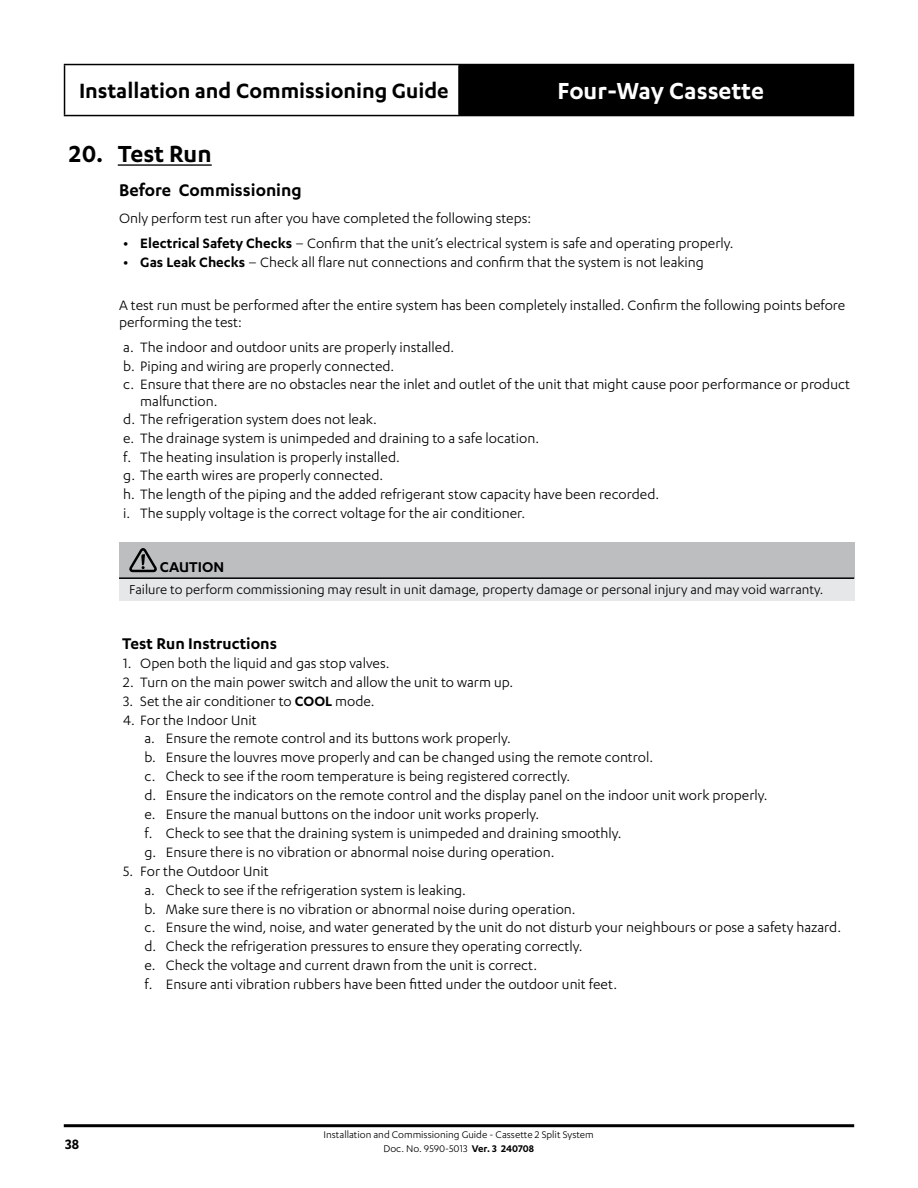
<style>
.page{position:relative;width:918px;height:1188px;background:#fff}
.page>*{position:absolute;margin:0;border:0;box-sizing:border-box;transform-origin:0 0}
.t1{font:600 27px "Karbon";color:#fff}
.t2{font:600 27px "Karbon";color:#000}
.t3{font:600 24px "Karbon";color:#000}
.t4{font:600 19.5px "Karbon";color:#000}
.t5{font:600 18px "Karbon";color:#000}
.t6{font:600 16.5px "Karbon";color:#000}
.t7{font:15.75px/18.9px "Karbon";color:#000}
.t8{font:600 15.75px "Karbon";color:#000}
.t9{font:15px "Karbon";color:#000}
.t10{font:11.25px/13.5px "Karbon";color:#000;text-align:center}
.s1{font-weight:600}
</style>
<div class="page">
<hr style="left:64px;top:1124px;width:790px;height:3px;background:#000">
<div style="left:459px;top:65px;width:394px;height:51px;background:#000"></div>
<hr style="left:64px;top:64px;width:395px;height:1px;background:#000">
<hr style="left:64px;top:65px;width:1px;height:50px;background:#000">
<hr style="left:459px;top:64px;width:395px;height:1px;background:#000">
<hr style="left:458px;top:65px;width:2px;height:50px;background:#000">
<hr style="left:853px;top:65px;width:1px;height:50px;background:#000">
<hr style="left:64px;top:115px;width:395px;height:1px;background:#000">
<hr style="left:459px;top:115px;width:395px;height:1px;background:#000">
<hr style="left:118px;top:164px;width:94px;height:2px;background:#000">
<div style="left:119px;top:542px;width:735px;height:36px;background:#bcbec0"></div>
<div style="left:119px;top:578px;width:735px;height:22px;background:#e6e7e8"></div>
<hr style="left:119px;top:577px;width:735px;height:2px;background:#000">
<svg style="left:129px;top:548px;width:28px;height:25px"></svg>
<h2 class="t3" style="left:79px;top:77px;width:371px">Installation and Commissioning Guide</h2>
<h1 class="t1" style="left:558px;top:76px;width:208px">Four-Way Cassette</h1>
<h1 class="t2" style="left:68px;top:139px;width:145px">20. Test Run</h1>
<p class="t4" style="left:119px;top:179px;width:184px">Before Commissioning</p>
<p class="t7" style="left:119px;top:209px;width:414px">Only perform test run after you have completed the following steps:</p>
<p class="t7" style="left:123px;top:234px;width:612px"><span class="s1">• Electrical Safety Checks</span> – Confirm that the unit’s electrical system is safe and operating properly.</p>
<p class="t7" style="left:123px;top:252px;width:582px"><span class="s1">• Gas Leak Checks</span> – Check all flare nut connections and confirm that the system is not leaking</p>
<p class="t7" style="left:119px;top:297px;width:728px;line-height:16.5px">A test run must be performed after the entire system has been completely installed. Confirm the following points before performing the test:</p>
<p class="t7" style="left:123px;top:337px;width:728px">a. The indoor and outdoor units are properly installed.<br>b. Piping and wiring are properly connected.<br>c. Ensure that there are no obstacles near the inlet and outlet of the unit that might cause poor performance or product</p>
<p class="t7" style="left:123px;top:391px;width:537px;text-indent:17px">malfunction.<br>d. The refrigeration system does not leak.<br>e. The drainage system is unimpeded and draining to a safe location.<br>f. The heating insulation is properly installed.<br>g. The earth wires are properly connected.<br>h. The length of the piping and the added refrigerant stow capacity have been recorded. i. The supply voltage is the correct voltage for the air conditioner.</p>
<p class="t6" style="left:160px;top:558px;width:66px">CAUTION</p>
<p class="t9" style="left:129px;top:582px;width:696px">Failure to perform commissioning may result in unit damage, property damage or personal injury and may void warranty.</p>
<p class="t5" style="left:122px;top:633px;width:156px">Test Run Instructions</p>
<p class="t7" style="left:123px;top:653px;width:268px">1. Open both the liquid and gas stop valves.</p>
<p class="t7" style="left:123px;top:672px;width:391px">2. Turn on the main power switch and allow the unit to warm up.</p>
<p class="t7" style="left:123px;top:691px;width:253px">3. Set the air conditioner to <span class="s1">COOL</span> mode.</p>
<p class="t7" style="left:145px;top:710px;width:625px;text-indent:-21px">4. For the Indoor Unit<br>a. Ensure the remote control and its buttons work properly.<br>b. Ensure the louvres move properly and can be changed using the remote control.<br>c. Check to see if the room temperature is being registered correctly.<br>d. Ensure the indicators on the remote control and the display panel on the indoor unit work properly. e. Ensure the manual buttons on the indoor unit works properly.<br>f. Check to see that the draining system is unimpeded and draining smoothly.<br>g. Ensure there is no vibration or abnormal noise during operation.</p>
<p class="t7" style="left:145px;top:861px;width:698px;text-indent:-21px">5. For the Outdoor Unit<br>a. Check to see if the refrigeration system is leaking.<br>b. Make sure there is no vibration or abnormal noise during operation.<br>c. Ensure the wind, noise, and water generated by the unit do not disturb your neighbours or pose a safety hazard. d. Check the refrigeration pressures to ensure they operating correctly.<br>e. Check the voltage and current drawn from the unit is correct.<br>f. Ensure anti vibration rubbers have been fitted under the outdoor unit feet.</p>
<p class="t8" style="left:65px;top:1135px;width:15px">38</p>
<p class="t10" style="left:324px;top:1128px;width:272px">Installation and Commissioning Guide - Cassette 2 Split System<br>Doc. No. 9590-5013 <span class="s1">Ver. 3 240708</span></p>
</div>
